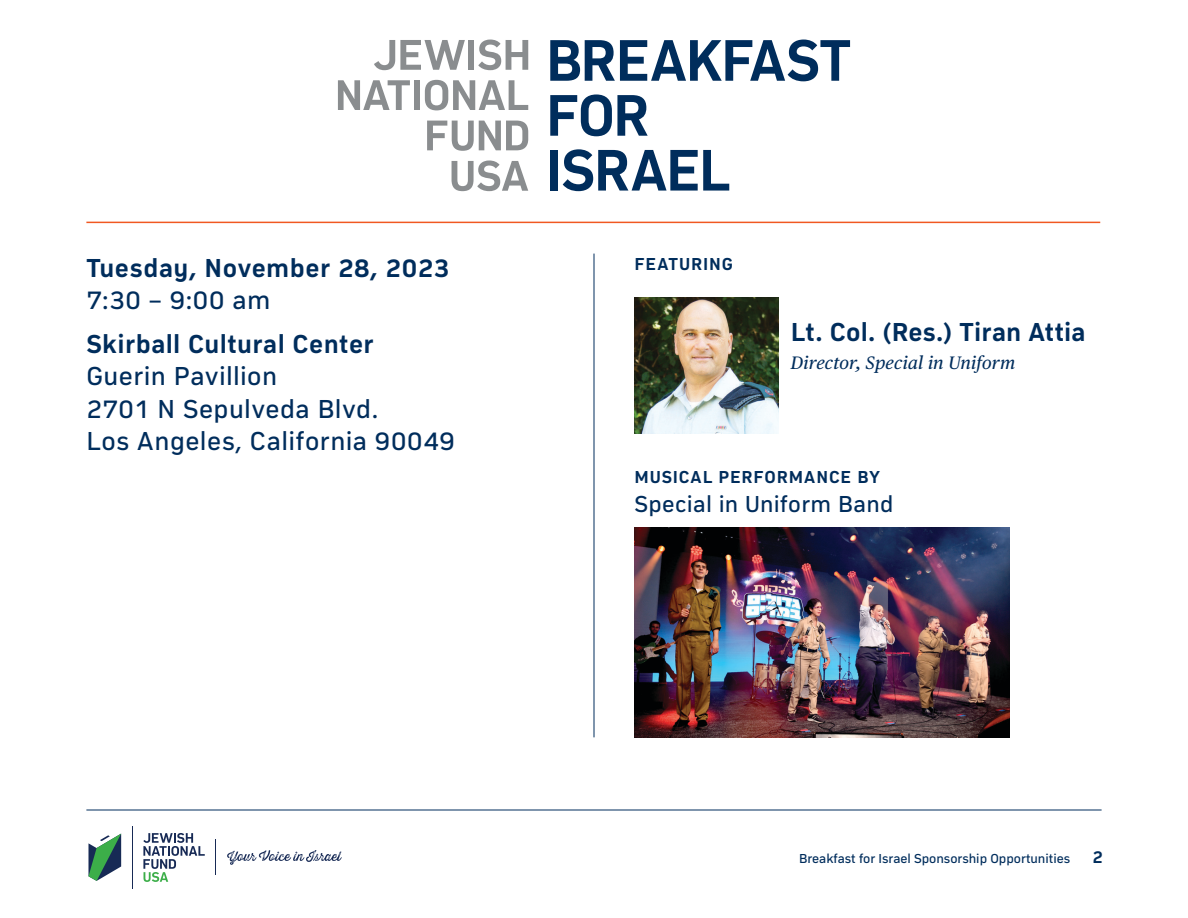
<style>
.page{position:relative;width:1188px;height:918px;background:#fff}
.page>*{position:absolute;margin:0;border:0;box-sizing:border-box;transform-origin:0 0}
.BODY{font:27px/32.4px "Compasse";letter-spacing:.02em;color:#002d5c}
.BODY-2{font:700 27px/32.4px "Compasse";letter-spacing:.02em;color:#002d5c}
.featuring_name{font:700 27px "Compasse";letter-spacing:.005em;color:#002d5c}
.BODY-3{font:24px "Compasse";letter-spacing:.015em;color:#002d5c}
.BODY-4{font:700 18px "Compasse";letter-spacing:.05em;color:#002d5c}
.BODY-5{font:italic 18px "Publico Text";letter-spacing:.01em;color:#002d5c}
.t1{font:13.5px "Compasse";color:#002d5c}
.s1{font-weight:400}
.s2{font-weight:700}
.s3{font-weight:700;font-size:18px}
</style>
<div class="page">
<hr style="left:86px;top:810px;width:1016px;height:1px;background:#002d5c">
<hr style="left:216px;top:840px;width:1px;height:35px;background:#172a55">
<svg style="left:227px;top:850px;width:115px;height:15px"></svg>
<hr style="left:132px;top:826px;width:1px;height:63px;background:#172a55">
<svg style="left:88px;top:834px;width:33px;height:47px"></svg>
<svg style="left:143px;top:833px;width:62px;height:49px"></svg>
<img style="left:634px;top:298px;width:144px;height:135px">
<hr style="left:86px;top:222px;width:1014px;height:1px;background:#f15822">
<hr style="left:594px;top:254px;width:1px;height:483px;background:#002d5c">
<svg style="left:550px;top:40px;width:300px;height:41px"></svg>
<svg style="left:550px;top:94px;width:98px;height:42px"></svg>
<div style="left:550px;top:150px;width:8px;height:41px;background:#002d5c"></div>
<svg style="left:563px;top:149px;width:166px;height:42px"></svg>
<svg style="left:374px;top:40px;width:91px;height:30px"></svg>
<div style="left:468px;top:40px;width:6px;height:30px;background:#8a8d8f"></div>
<svg style="left:478px;top:40px;width:50px;height:30px"></svg>
<svg style="left:338px;top:80px;width:72px;height:30px"></svg>
<div style="left:414px;top:80px;width:6px;height:30px;background:#8a8d8f"></div>
<svg style="left:425px;top:80px;width:103px;height:30px"></svg>
<svg style="left:427px;top:121px;width:101px;height:30px"></svg>
<svg style="left:452px;top:160px;width:76px;height:31px"></svg>
<img style="left:634px;top:527px;width:376px;height:210px">
<p class="BODY-2" style="left:86px;top:251px;width:365px">Tuesday, November 28, 2023<br><span class="s1">7:30 – 9:00 am</span></p>
<p class="BODY" style="left:86px;top:327px;width:370px"><span class="s2">Skirball Cultural Center<br></span>Guerin Pavillion<br>2701 N Sepulveda Blvd.<br>Los Angeles, California 90049</p>
<p class="BODY-4" style="left:634px;top:254px;width:100px">FEATURING</p>
<p class="featuring_name" style="left:791px;top:316px;width:296px">Lt. Col. (Res.) Tiran Attia</p>
<p class="BODY-5" style="left:791px;top:349px;width:226px">Director, Special in Uniform</p>
<p class="BODY-4" style="left:634px;top:467px;width:247px">MUSICAL PERFORMANCE BY</p>
<p class="BODY-3" style="left:634px;top:490px;width:261px">Special in Uniform Band</p>
<p class="t1" style="left:799px;top:850px;width:305px">Breakfast for Israel Sponsorship Opportunities <span class="s3">2</span></p>
</div>
